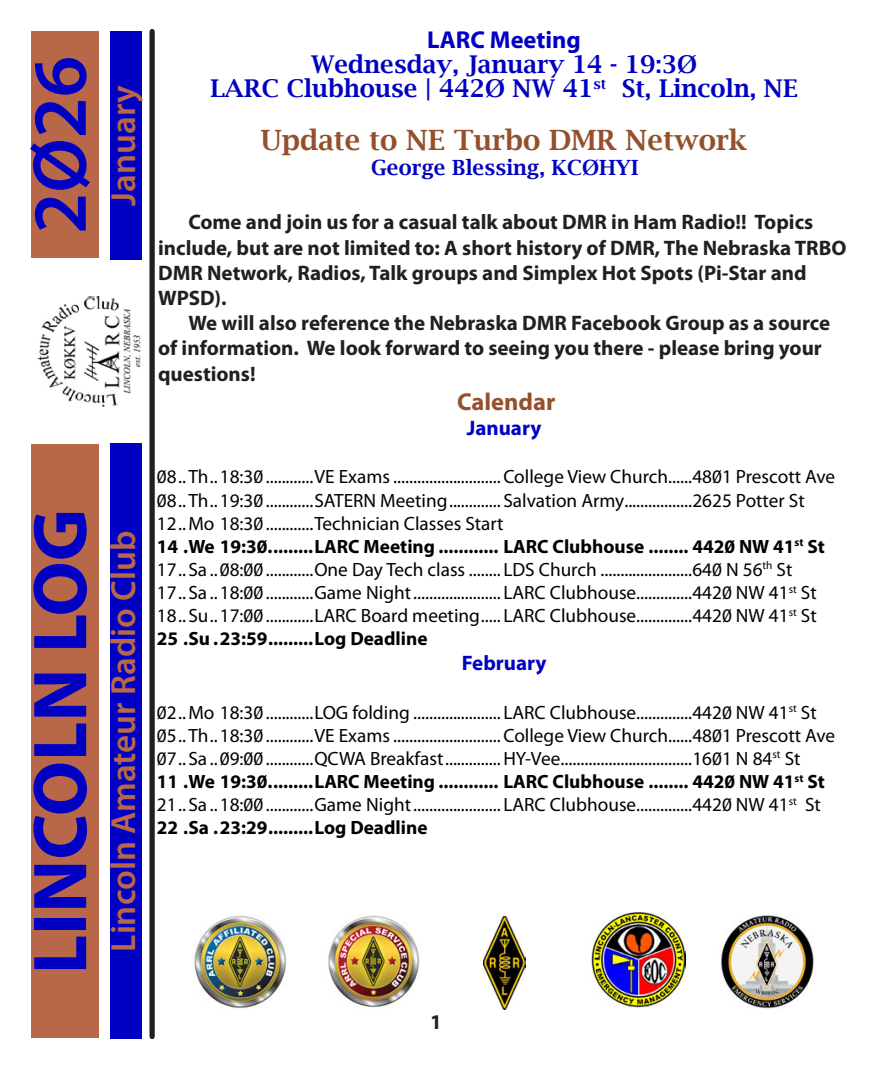
<style>
.page{position:relative;width:882px;height:1071px;background:#fff}
.page>*{position:absolute;margin:0;border:0;box-sizing:border-box;transform-origin:0 0}
.t1{font:700 77px "Myriad Pro";color:#0000c2}
.t2{font:600 77px "Myriad Pro";color:#0000c2}
.t3{font:600 35px "Myriad Pro";color:#b86748}
.t4{font:600 28px "Lucida Bright";color:#93502a}
.t5{font:600 24.5px "Lucida Bright";color:#0000c2}
.t6{font:700 24.5px "Myriad Pro";color:#0000c2}
.t7{font:700 24.5px "Myriad Pro";color:#93502a}
.t8{font:700 21px "Myriad Pro";color:#231f20}
.t9{font:600 21px "Lucida Bright";color:#0000c2}
.t10{font:700 21px "Myriad Pro";color:#0000c2}
.t11{font:19.25px "Myriad Pro";color:#030000}
.t12{font:700 19.25px "Myriad Pro";color:#030000}
.t13{font:600 14.35px "Lucida Bright";color:#0000c2}
.t14{font:11.2px "Myriad Pro";color:#030000}
.t15{font:700 11.2px "Myriad Pro";color:#030000}
.s1{color:#000}
</style>
<div class="page">
<div style="left:32px;top:445px;width:67px;height:593px;background:#b86748"></div>
<div style="left:31px;top:32px;width:68px;height:226px;background:#b86748"></div>
<div style="left:110px;top:32px;width:31px;height:228px;background:#0000c2"></div>
<div style="left:150px;top:32px;width:5px;height:1005px;background:#231f20"></div>
<div style="left:110px;top:444px;width:31px;height:595px;background:#0000c2"></div>
<img style="left:194px;top:915px;width:93px;height:94px">
<img style="left:483px;top:916px;width:43px;height:93px">
<img style="left:591px;top:913px;width:95px;height:94px">
<img style="left:721px;top:915px;width:93px;height:94px">
<img style="left:328px;top:915px;width:92px;height:93px">
<img style="left:37px;top:296px;width:104px;height:111px">
<p class="t2" style="left:28px;top:234px;width:180px;rotate:-90deg">2Ø26</p>
<p class="t1" style="left:28px;top:974px;width:467px;rotate:-90deg">LINCOLN LOG</p>
<p class="t3" style="left:109px;top:206px;width:121px;rotate:-90deg">January</p>
<p class="t3" style="left:109px;top:952px;width:422px;rotate:-90deg">Lincoln Amateur Radio Club</p>
<p class="t6" style="left:427px;top:30px;width:155px">LARC Meeting</p>
<p class="t5" style="left:311px;top:54px;width:387px">Wednesday, January 14 - 19:3Ø</p>
<p class="t5" style="left:210px;top:78px;width:385px">LARC Clubhouse | 442Ø NW 41</p>
<p class="t13" style="left:593px;top:78px;width:15px">st</p>
<p class="t5" style="left:622px;top:78px;width:178px">St, Lincoln, NE</p>
<p class="t4" style="left:261px;top:128px;width:488px">Update to NE Turbo DMR Network</p>
<p class="t9" style="left:371px;top:159px;width:269px">George Blessing, KCØHYI</p>
<p class="t8" style="left:188px;top:214px;width:626px">Come and join us for a casual talk about DMR in Ham Radio!! Topics</p>
<p class="t8" style="left:158px;top:239px;width:690px">include, but are not limited to: A short history of DMR, The Nebraska TRBO</p>
<p class="t8" style="left:158px;top:264px;width:650px">DMR Network, Radios, Talk groups and Simplex Hot Spots (Pi-Star and</p>
<p class="t8" style="left:158px;top:289px;width:70px">WPSD).</p>
<p class="t8" style="left:188px;top:314px;width:643px">We will also reference the Nebraska DMR Facebook Group as a source</p>
<p class="t8" style="left:158px;top:340px;width:665px">of information. We look forward to seeing you there - please bring your</p>
<p class="t8" style="left:158px;top:365px;width:99px">questions!</p>
<p class="t7" style="left:457px;top:392px;width:100px">Calendar</p>
<p class="t10" style="left:467px;top:419px;width:76px">January</p>
<p class="t11" style="left:157px;top:469px;width:680px">08 .. Th ..18:30 ............VE Exams .... ........ ........ ....... College View Church ......4801 Prescott Ave</p>
<p class="t11" style="left:157px;top:492px;width:649px">08 .. Th ..19:30 ............SATERN Meeting ...... ....... Salvation Army .................2625 Potter St</p>
<p class="t11" style="left:157px;top:515px;width:348px">12 .. Mo 18:30 ............Technician Classes Start</p>
<p class="t12" style="left:157px;top:538px;width:639px">14 .We 19:30. .. ......LARC Meeting ....... ..... LARC Clubhouse ........ 4420 NW 41</p>
<p class="t15" style="left:795px;top:538px;width:10px">st</p>
<p class="t12" style="left:808px;top:538px;width:19px">St</p>
<p class="t11" style="left:157px;top:561px;width:607px">17 .. Sa ..08:00 ............One Day Tech class . ....... LDS Church .......................640 N 56</p>
<p class="t14" style="left:763px;top:561px;width:11px">th</p>
<p class="t11" style="left:777px;top:561px;width:17px">St</p>
<p class="t11" style="left:157px;top:585px;width:633px">17 .. Sa ..18:00 ............Game Night ....... ........ ....... LARC Clubhouse ..............4420 NW 41</p>
<p class="t14" style="left:789px;top:584px;width:10px">st</p>
<p class="t11" style="left:801px;top:585px;width:17px">St</p>
<p class="t11" style="left:157px;top:608px;width:633px">18 .. Su ..17:00 ............LARC Board meeting ..... LARC Clubhouse ..............4420 NW 41</p>
<p class="t14" style="left:789px;top:607px;width:10px">st</p>
<p class="t11" style="left:801px;top:608px;width:17px">St</p>
<p class="t12" style="left:157px;top:631px;width:272px">25 .Su .23:59 ... ......Log Deadline</p>
<p class="t10" style="left:462px;top:655px;width:86px">February</p>
<p class="t11" style="left:157px;top:704px;width:633px">02 .. Mo 18:30 ............LOG folding ....... ........ ....... LARC Clubhouse ..............4420 NW 41</p>
<p class="t14" style="left:789px;top:704px;width:10px">st</p>
<p class="t11" style="left:801px;top:704px;width:17px">St</p>
<p class="t11" style="left:157px;top:727px;width:680px">05 .. Th ..18:30 ............VE Exams .... ........ ........ ....... College View Church ......4801 Prescott Ave</p>
<p class="t11" style="left:157px;top:750px;width:617px">07 .. Sa ..09:00 ............QCWA Breakfast<span class="s1">.......</span>....... HY-Vee .................................1601 N 84</p>
<p class="t14" style="left:772px;top:750px;width:10px">st</p>
<p class="t11" style="left:785px;top:750px;width:17px">St</p>
<p class="t12" style="left:157px;top:774px;width:639px">11 .We 19:30. .. ......LARC Meeting ....... ..... LARC Clubhouse ........ 4420 NW 41</p>
<p class="t15" style="left:795px;top:773px;width:10px">st</p>
<p class="t12" style="left:808px;top:774px;width:19px">St</p>
<p class="t11" style="left:157px;top:797px;width:633px">21 .. Sa ..18:00 ............Game Night ....... ........ ....... LARC Clubhouse ..............4420 NW 41</p>
<p class="t14" style="left:789px;top:796px;width:10px">st</p>
<p class="t11" style="left:805px;top:797px;width:17px">St</p>
<p class="t12" style="left:157px;top:820px;width:272px">22 .Sa .23:29 ... ......Log Deadline</p>
<p class="t8" style="left:430px;top:1013px;width:13px">1</p>
</div>
